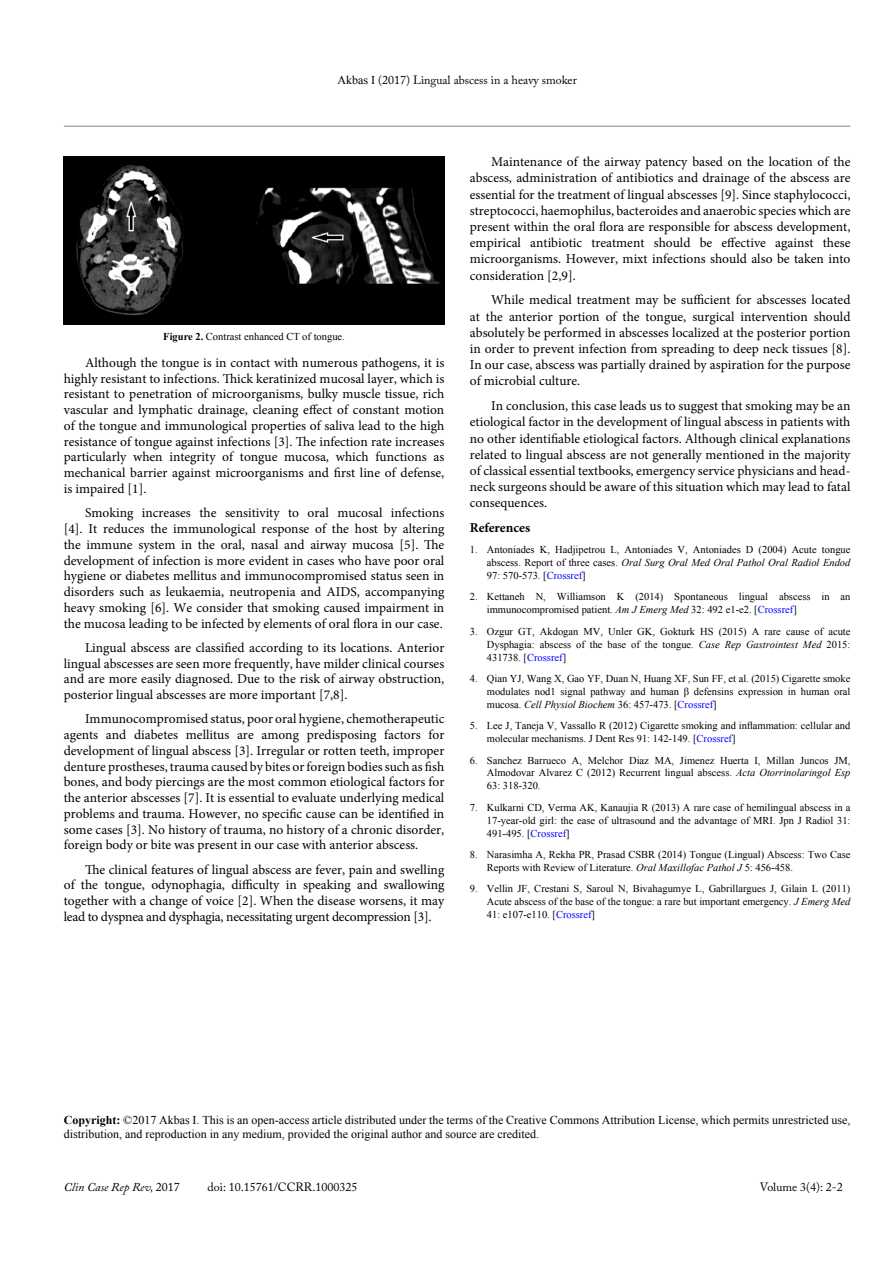
<style>
.page{position:relative;width:893px;height:1263px;background:#fff}
.page>*{position:absolute;margin:0;border:0;box-sizing:border-box;transform-origin:0 0}
.t1{font:13.5px/15.8px "Minion Pro";color:#000;text-align:justify}
.t2{font:700 13.5px "Minion Pro";letter-spacing:-.005em;color:#000}
.t3{font:12px/14.4px "Times New Roman";color:#000}
.t4{font:12px "Adobe Caslon Pro";color:#000}
.t5{font:italic 12px "Adobe Caslon Pro";color:#000}
.t6{font:10.5px/12.9px "Times New Roman";color:#000;text-align:justify}
.s1{font-family:"Times New Roman"}
.s2{font-weight:700}
.s3{font-style:italic}
.s4{color:#00f}
.s5{font-style:normal}
</style>
<div class="page">
<hr style="left:64px;top:126px;width:786px;height:1px;background:#808285">
<img style="left:64px;top:156px;width:380px;height:168px">
<p class="t4" style="left:337px;top:73px;width:241px"><span class="s1">Akbas I</span> (2017) Lingual abscess in a heavy smoker</p>
<p class="t6" style="left:163px;top:330px;width:183px"><span class="s2">Figure 2.</span> Contrast enhanced CT of tongue.</p>
<p class="t1" style="left:64px;top:355px;width:382px;text-indent:21px">Although the tongue is in contact with numerous pathogens, it is highly resistant to infections. Thick keratinized mucosal layer, which is resistant to penetration of microorganisms, bulky muscle tissue, rich vascular and lymphatic drainage, cleaning effect of constant motion of the tongue and immunological properties of saliva lead to the high resistance of tongue against infections [3]. The infection rate increases particularly when integrity of tongue mucosa, which functions as mechanical barrier against microorganisms and first line of defense, is impaired [1].</p>
<p class="t1" style="left:64px;top:505px;width:382px;text-indent:21px">Smoking increases the sensitivity to oral mucosal infections [4]. It reduces the immunological response of the host by altering the immune system in the oral, nasal and airway mucosa [5]. The development of infection is more evident in cases who have poor oral hygiene or diabetes mellitus and immunocompromised status seen in disorders such as leukaemia, neutropenia and AIDS, accompanying heavy smoking [6]. We consider that smoking caused impairment in the mucosa leading to be infected by elements of oral flora in our case.</p>
<p class="t1" style="left:64px;top:640px;width:382px;text-indent:21px">Lingual abscess are classified according to its locations. Anterior lingual abscesses are seen more frequently, have milder clinical courses and are more easily diagnosed. Due to the risk of airway obstruction, posterior lingual abscesses are more important [7,8].</p>
<p class="t1" style="left:64px;top:711px;width:382px;text-indent:21px">Immunocompromised status, poor oral hygiene, chemotherapeutic agents and diabetes mellitus are among predisposing factors for development of lingual abscess [3]. Irregular or rotten teeth, improper denture prostheses, trauma caused by bites or foreign bodies such as fish bones, and body piercings are the most common etiological factors for the anterior abscesses [7]. It is essential to evaluate underlying medical problems and trauma. However, no specific cause can be identified in some cases [3]. No history of trauma, no history of a chronic disorder, foreign body or bite was present in our case with anterior abscess.</p>
<p class="t1" style="left:64px;top:861px;width:382px;text-indent:21px">The clinical features of lingual abscess are fever, pain and swelling of the tongue, odynophagia, difficulty in speaking and swallowing together with a change of voice [2]. When the disease worsens, it may lead to dyspnea and dysphagia, necessitating urgent decompression [3].</p>
<p class="t1" style="left:470px;top:154px;width:382px;line-height:16.2px;text-indent:21px">Maintenance of the airway patency based on the location of the abscess, administration of antibiotics and drainage of the abscess are essential for the treatment of lingual abscesses [9]. Since staphylococci, streptococci, haemophilus, bacteroides and anaerobic species which are present within the oral flora are responsible for abscess development, empirical antibiotic treatment should be effective against these microorganisms. However, mixt infections should also be taken into consideration [2,9].</p>
<p class="t1" style="left:470px;top:292px;width:382px;line-height:16.2px;text-indent:21px">While medical treatment may be sufficient for abscesses located at the anterior portion of the tongue, surgical intervention should absolutely be performed in abscesses localized at the posterior portion in order to prevent infection from spreading to deep neck tissues [8].<br>In our case, abscess was partially drained by aspiration for the purpose of microbial culture.</p>
<p class="t1" style="left:470px;top:398px;width:382px;line-height:16.2px;text-indent:21px">In conclusion, this case leads us to suggest that smoking may be an etiological factor in the development of lingual abscess in patients with no other identifiable etiological factors. Although clinical explanations related to lingual abscess are not generally mentioned in the majority of classical essential textbooks, emergency service physicians and head&shy;neck surgeons should be aware of this situation which may lead to fatal consequences.</p>
<p class="t2" style="left:470px;top:518px;width:62px">References</p>
<p class="t6" style="left:487px;top:543px;width:365px;text-indent:-17px">1. Antoniades K, Hadjipetrou L, Antoniades V, Antoniades D (2004) Acute tongue abscess. Report of three cases. <span class="s3">Oral Surg Oral Med Oral Pathol Oral Radiol Endod </span>97: 570-573. [<span class="s4">Crossref</span>]</p>
<p class="t6" style="left:487px;top:590px;width:365px;text-indent:-17px">2. Kettaneh N, Williamson K (2014) Spontaneous lingual abscess in an immunocompromised patient. <span class="s3">Am J Emerg Med</span> 32: 492 e1-e2. [<span class="s4">Crossref</span>]</p>
<p class="t6" style="left:487px;top:625px;width:365px;text-indent:-17px">3. Ozgur GT, Akdogan MV, Unler GK, Gokturk HS (2015) A rare cause of acute Dysphagia: abscess of the base of the tongue. <span class="s3">Case Rep Gastrointest Med</span> 2015:<br>431738. [<span class="s4">Crossref</span>]</p>
<p class="t6" style="left:487px;top:672px;width:365px;text-indent:-17px">4. Qian YJ, Wang X, Gao YF, Duan N, Huang XF, Sun FF, et al. (2015) Cigarette smoke modulates nod1 signal pathway and human β defensins expression in human oral mucosa. <span class="s3">Cell Physiol Biochem</span> 36: 457-473. [<span class="s4">Crossref</span>]</p>
<p class="t6" style="left:487px;top:719px;width:365px;text-indent:-17px">5. Lee J, Taneja V, Vassallo R (2012) Cigarette smoking and inflammation: cellular and molecular mechanisms. J Dent Res 91: 142-149. [<span class="s4">Crossref</span>]</p>
<p class="t6" style="left:487px;top:753px;width:365px;text-indent:-17px">6. Sanchez Barrueco A, Melchor Diaz MA, Jimenez Huerta I, Millan Juncos JM, Almodovar Alvarez C (2012) Recurrent lingual abscess. <span class="s3">Acta Otorrinolaringol Esp </span>63: 318-320.</p>
<p class="t6" style="left:487px;top:801px;width:365px;text-indent:-17px">7. Kulkarni CD, Verma AK, Kanaujia R (2013) A rare case of hemilingual abscess in a 17-year-old girl: the ease of ultrasound and the advantage of MRI. Jpn J Radiol 31:<br>491-495. [<span class="s4">Crossref</span>]</p>
<p class="t6" style="left:487px;top:848px;width:365px;text-indent:-17px">8. Narasimha A, Rekha PR, Prasad CSBR (2014) Tongue (Lingual) Abscess: Two Case<br>Reports with Review of Literature. <span class="s3">Oral Maxillofac Pathol J</span> 5: 456-458.</p>
<p class="t6" style="left:487px;top:882px;width:365px;text-indent:-17px">9. Vellin JF, Crestani S, Saroul N, Bivahagumye L, Gabrillargues J, Gilain L (2011)<br>Acute abscess of the base of the tongue: a rare but important emergency. <span class="s3">J Emerg Med </span>41: e107-e110. [<span class="s4">Crossref</span>]</p>
<p class="t3" style="left:64px;top:1112px;width:788px"><span class="s2">Copyright:</span> ©2017 Akbas I. This is an open-access article distributed under the terms of the Creative Commons Attribution License, which permits unrestricted use, distribution, and reproduction in any medium, provided the original author and source are credited.</p>
<p class="t5" style="left:64px;top:1180px;width:118px">Clin Case Rep Rev, <span class="s5">2017</span></p>
<p class="t4" style="left:208px;top:1180px;width:151px">doi: 10.15761/CCRR.1000325</p>
<p class="t4" style="left:760px;top:1180px;width:84px">Volume 3(4): 2-2</p>
</div>
